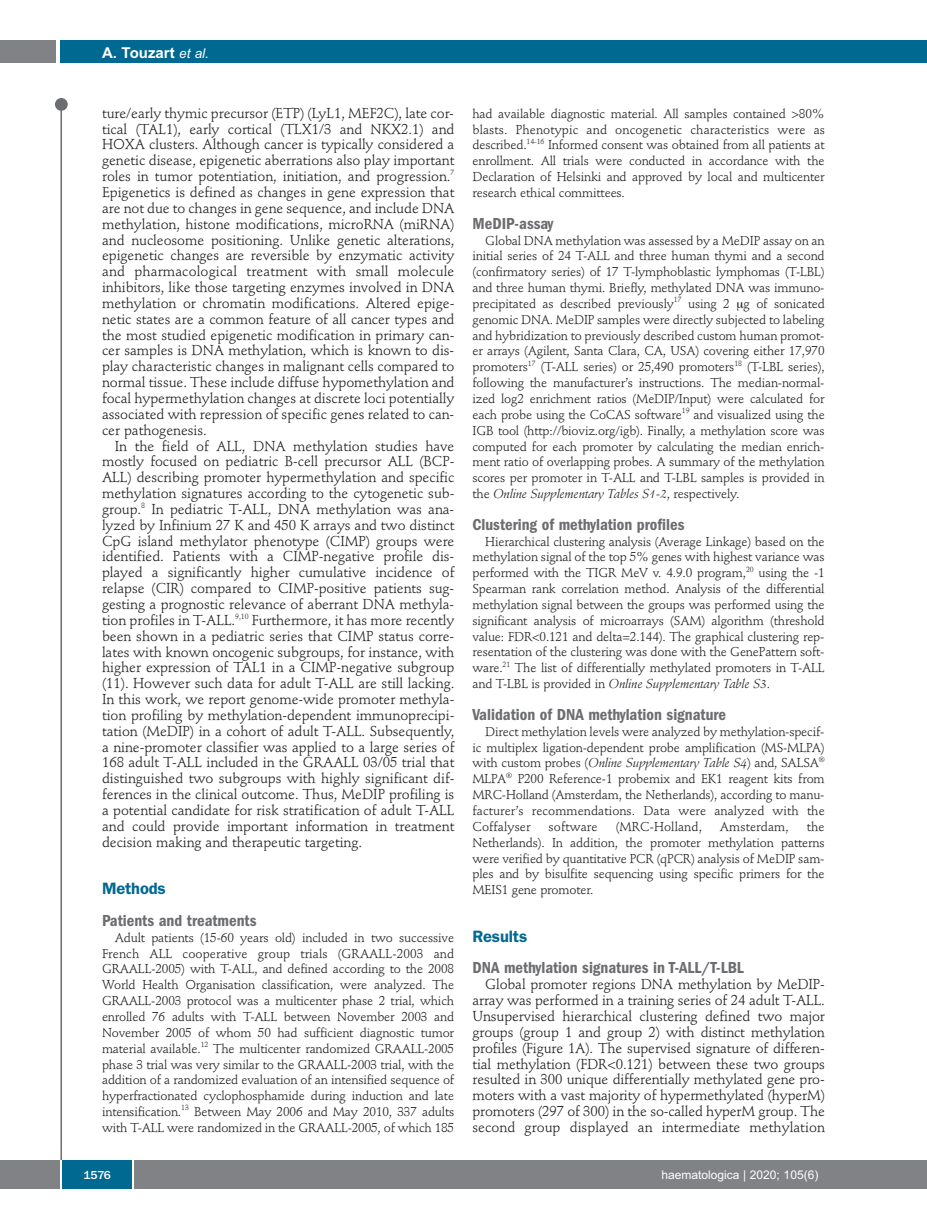
<style>
.page{position:relative;width:927px;height:1225px;background:#fff}
.page>*{position:absolute;margin:0;border:0;box-sizing:border-box;transform-origin:0 0}
.t1{font:600 condensed 16.5px "Franklin Gothic";color:#6c6d70}
.t2{font:600 16.5px "Franklin Gothic";letter-spacing:-.01em;color:#006991}
.t3{font:700 15px "Arial";color:#fff}
.t4{font:14.25px/15.9px "Stempel Schneidler";letter-spacing:-.005em;color:#231f20;text-align:justify}
.t5{font:12.75px/15.9px "Stempel Schneidler";letter-spacing:-.015em;color:#231f20;text-align:justify}
.t6{font:12.75px "Stempel Schneidler";letter-spacing:.005em;color:#231f20}
.t7{font:12px "Arial";color:#fff}
.t8{font:500 12px "Franklin Gothic";color:#fff}
.s1{font-weight:400;font-style:italic;font-size:13.5px}
.s2{font-style:italic}
</style>
<div class="page">
<div style="left:911px;top:40px;width:16px;height:22px;background:#006991"></div>
<div style="left:910px;top:1160px;width:17px;height:28px;background:#808285"></div>
<div style="left:55px;top:98px;width:13px;height:13px;background:#6c6d70;border-radius:50%"></div>
<hr style="left:60px;top:101px;width:2px;height:1061px;background:#6c6d70">
<div style="left:60px;top:40px;width:852px;height:22px;background:#006991"></div>
<div style="left:0;top:40px;width:56px;height:22px;background:#808285"></div>
<div style="left:0;top:1160px;width:911px;height:28px;background:#808285"></div>
<div style="left:62px;top:1160px;width:71px;height:28px;background:#006991"></div>
<hr style="left:60px;top:1160px;width:2px;height:28px;background:#fff">
<svg style="left:133px;top:1160px;width:1px;height:28px"></svg>
<p class="t3" style="left:102px;top:44px;width:108px">A. Touzart <span class="s1">et al.</span></p>
<p class="t4" style="left:102px;top:106px;width:354px">ture/early thymic precursor (ETP) (LyL1, MEF2C), late cor&shy;tical (TAL1), early cortical (TLX1/3 and NKX2.1) and HOXA clusters. Although cancer is typically considered a genetic disease, epigenetic aberrations also play important roles in tumor potentiation, initiation, and progression.<sup>7<br></sup>Epigenetics is defined as changes in gene expression that are not due to changes in gene sequence, and include DNA methylation, histone modifications, microRNA (miRNA) and nucleosome positioning. Unlike genetic alterations, epigenetic changes are reversible by enzymatic activity and pharmacological treatment with small molecule inhibitors, like those targeting enzymes involved in DNA methylation or chromatin modifications. Altered epige&shy;netic states are a common feature of all cancer types and the most studied epigenetic modification in primary can&shy;cer samples is DNA methylation, which is known to dis&shy;play characteristic changes in malignant cells compared to normal tissue. These include diffuse hypomethylation and focal hypermethylation changes at discrete loci potentially associated with repression of specific genes related to can&shy;cer pathogenesis.</p>
<p class="t4" style="left:102px;top:439px;width:354px;text-indent:13px">In the field of ALL, DNA methylation studies have mostly focused on pediatric B-cell precursor ALL (BCP-ALL) describing promoter hypermethylation and specific methylation signatures according to the cytogenetic sub&shy;group.<sup>8</sup> In pediatric T-ALL, DNA methylation was ana&shy;lyzed by Infinium 27 K and 450 K arrays and two distinct CpG island methylator phenotype (CIMP) groups were identified. Patients with a CIMP-negative profile dis&shy;played a significantly higher cumulative incidence of relapse (CIR) compared to CIMP-positive patients sug&shy;gesting a prognostic relevance of aberrant DNA methyla&shy;tion profiles in T-ALL.<sup>9,10</sup> Furthermore, it has more recently been shown in a pediatric series that CIMP status corre&shy;lates with known oncogenic subgroups, for instance, with higher expression of TAL1 in a CIMP-negative subgroup (11). However such data for adult T-ALL are still lacking.<br>In this work, we report genome-wide promoter methyla&shy;tion profiling by methylation-dependent immunoprecipi&shy;tation (MeDIP) in a cohort of adult T-ALL. Subsequently, a nine-promoter classifier was applied to a large series of 168 adult T-ALL included in the GRAALL 03/05 trial that distinguished two subgroups with highly significant dif&shy;ferences in the clinical outcome. Thus, MeDIP profiling is a potential candidate for risk stratification of adult T-ALL and could provide important information in treatment decision making and therapeutic targeting.</p>
<p class="t2" style="left:102px;top:883px;width:65px">Methods</p>
<p class="t1" style="left:102px;top:915px;width:156px">Patients and treatments</p>
<p class="t5" style="left:102px;top:930px;width:354px;text-indent:13px">Adult patients (15-60 years old) included in two successive French ALL cooperative group trials (GRAALL-2003 and GRAALL-2005) with T-ALL, and defined according to the 2008<br>World Health Organisation classification, were analyzed. The GRAALL-2003 protocol was a multicenter phase 2 trial, which enrolled 76 adults with T-ALL between November 2003 and November 2005 of whom 50 had sufficient diagnostic tumor material available.<sup>12</sup> The multicenter randomized GRAALL-2005 phase 3 trial was very similar to the GRAALL-2003 trial, with the addition of a randomized evaluation of an intensified sequence of hyperfractionated cyclophosphamide during induction and late intensification.<sup>13</sup> Between May 2006 and May 2010, 337 adults with T-ALL were randomized in the GRAALL-2005, of which 185</p>
<p class="t5" style="left:472px;top:107px;width:354px">had available diagnostic material. All samples contained &gt;80% blasts. Phenotypic and oncogenetic characteristics were as described.<sup>14-16</sup> Informed consent was obtained from all patients at enrollment. All trials were conducted in accordance with the Declaration of Helsinki and approved by local and multicenter research ethical committees.</p>
<p class="t1" style="left:472px;top:218px;width:83px">MeDIP-assay</p>
<p class="t5" style="left:472px;top:233px;width:354px;text-indent:13px">Global DNA methylation was assessed by a MeDIP assay on an initial series of 24 T-ALL and three human thymi and a second (confirmatory series) of 17 T-lymphoblastic lymphomas (T-LBL) and three human thymi. Briefly, methylated DNA was immuno&shy;precipitated as described previously<sup>17</sup> using 2 g of sonicated genomic DNA. MeDIP samples were directly subjected to labeling and hybridization to previously described custom human promot&shy;er arrays (Agilent, Santa Clara, CA, USA) covering either 17,970 promoters<sup>17</sup> (T-ALL series) or 25,490 promoters<sup>18</sup> (T-LBL series), following the manufacturer’s instructions. The median-normal&shy;ized log2 enrichment ratios (MeDIP/Input) were calculated for each probe using the CoCAS software<sup>19</sup> and visualized using the IGB tool (http://bioviz.org/igb). Finally, a methylation score was computed for each promoter by calculating the median enrich&shy;ment ratio of overlapping probes. A summary of the methylation scores per promoter in T-ALL and T-LBL samples is provided in the <span class="s2">Online Supplementary Tables S1-2</span>, respectively.</p>
<p class="t1" style="left:472px;top:519px;width:213px">Clustering of methylation profiles</p>
<p class="t5" style="left:472px;top:534px;width:354px;text-indent:13px">Hierarchical clustering analysis (Average Linkage) based on the methylation signal of the top 5% genes with highest variance was performed with the TIGR MeV v. 4.9.0 program,<sup>20</sup> using the -1<br>Spearman rank correlation method. Analysis of the differential methylation signal between the groups was performed using the significant analysis of microarrays (SAM) algorithm (threshold value: FDR&lt;0.121 and delta=2.144). The graphical clustering rep&shy;resentation of the clustering was done with the GenePattern soft&shy;ware.<sup>21</sup> The list of differentially methylated promoters in T-ALL and T-LBL is provided in <span class="s2">Online Supplementary Table S3</span>.</p>
<p class="t1" style="left:472px;top:709px;width:255px">Validation of DNA methylation signature</p>
<p class="t5" style="left:472px;top:724px;width:354px;text-indent:13px">Direct methylation levels were analyzed by methylation-specif&shy;ic multiplex ligation-dependent probe amplification (MS-MLPA) with custom probes (<span class="s2">Online Supplementary Table S4</span>) and, SALSA<sup>® </sup>MLPA<sup>®</sup> P200 Reference-1 probemix and EK1 reagent kits from MRC-Holland (Amsterdam, the Netherlands), according to manu&shy;facturer’s recommendations. Data were analyzed with the Coffalyser</p>
<p class="t5" style="left:472px;top:819px;width:354px;text-indent:334px">the Netherlands). In addition, the promoter methylation patterns were verified by quantitative PCR (qPCR) analysis of MeDIP sam&shy;ples and by bisulfite sequencing using specific primers for the MEIS1 gene promoter.</p>
<p class="t2" style="left:472px;top:930px;width:56px">Results</p>
<p class="t1" style="left:472px;top:962px;width:273px">DNA methylation signatures in T-ALL/T-LBL</p>
<p class="t4" style="left:472px;top:978px;width:354px;text-indent:13px">Global promoter regions DNA methylation by MeDIP&shy;array was performed in a training series of 24 adult T-ALL.<br>Unsupervised hierarchical clustering defined two major groups (group 1 and group 2) with distinct methylation profiles (Figure 1A). The supervised signature of differen&shy;tial methylation (FDR&lt;0.121) between these two groups resulted in 300 unique differentially methylated gene pro&shy;moters with a vast majority of hypermethylated (hyperM) promoters (297 of 300) in the so-called hyperM group. The second group displayed an intermediate methylation</p>
<p class="t6" style="left:549px;top:821px;width:51px">software</p>
<p class="t6" style="left:616px;top:821px;width:88px">(MRC-Holland,</p>
<p class="t6" style="left:720px;top:821px;width:70px">Amsterdam,</p>
<p class="t8" style="left:84px;top:1167px;width:29px">1576</p>
<p class="t7" style="left:661px;top:1167px;width:158px">haematologica | 2020; 105(6)</p>
</div>
